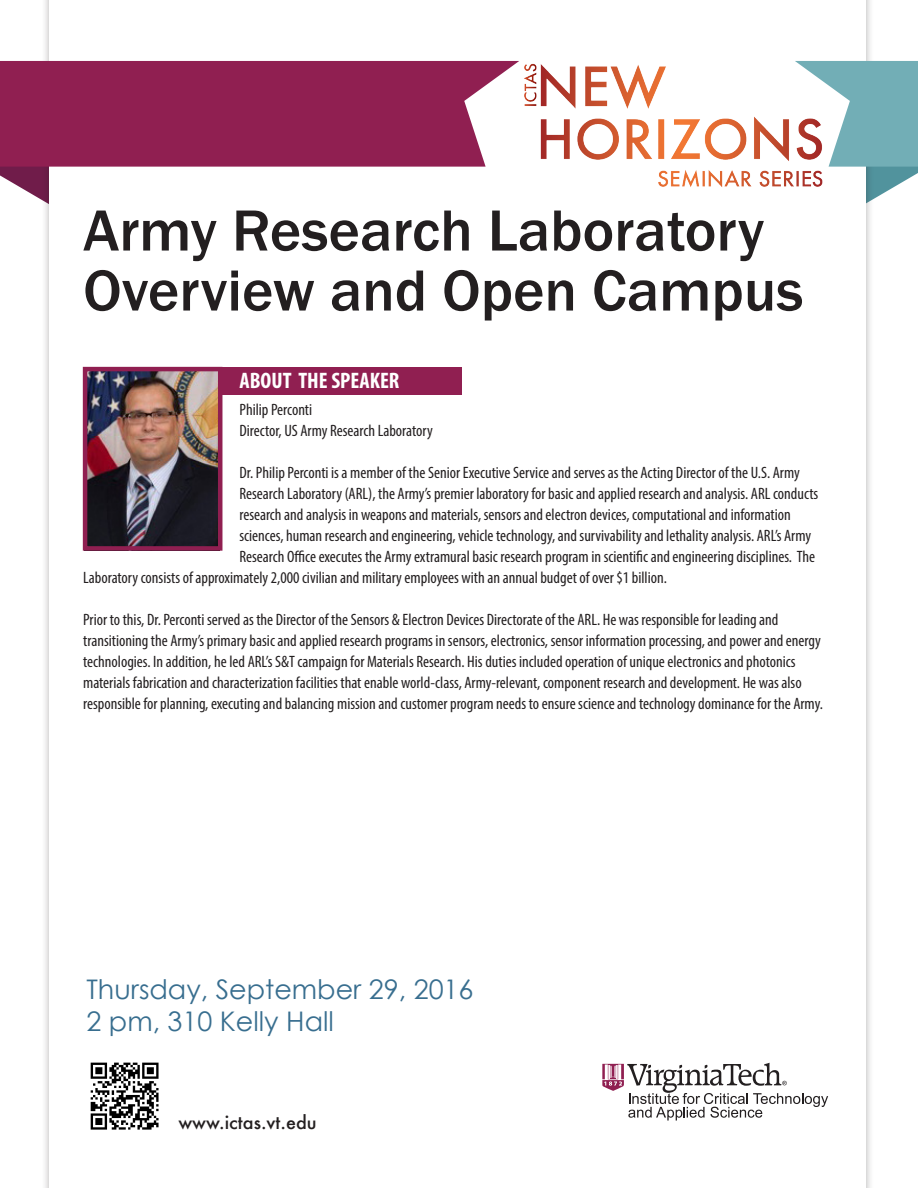
<style>
.page{position:relative;width:918px;height:1188px;background:#fff}
.page>*{position:absolute;margin:0;border:0;box-sizing:border-box;transform-origin:0 0}
.t1{font:500 60px/60px "Franklin Gothic";color:#231f20}
.t2{font:27px "Century Gothic";color:#386e8f}
.t3{font:700 condensed 22.5px "Myriad Pro";color:#fff}
.t4{font:500 18px "Futura";color:#231f20}
.t5{font:condensed 16.5px/21px "Myriad Pro";color:#231f20}
</style>
<div class="page">
<svg style="left:0;top:167px;width:41px;height:33px"></svg>
<div style="left:219px;top:367px;width:243px;height:28px;background:#901f51"></div>
<img style="left:90px;top:1062px;width:69px;height:68px">
<img style="left:88px;top:372px;width:129px;height:174px">
<svg style="left:602px;top:1063px;width:226px;height:58px"></svg>
<img style="left:524px;top:63px;width:270px;height:124px">
<svg style="left:795px;top:61px;width:123px;height:162px"></svg>
<svg style="left:0;top:61px;width:519px;height:106px;background:#982f5e"></svg>
<div style="left:83px;top:367px;width:139px;height:184px;border:4px solid #901f51"></div>
<p class="t1" style="left:83px;top:201px;width:722px">Army Research Laboratory<br>Overview and Open Campus</p>
<p class="t3" style="left:239px;top:366px;width:161px">ABOUT THE SPEAKER</p>
<p class="t5" style="left:239px;top:399px;width:74px">Philip Perconti</p>
<p class="t5" style="left:239px;top:420px;width:195px">Director, US Army Research Laboratory</p>
<p class="t5" style="left:239px;top:462px;width:562px">Dr. Philip Perconti is a member of the Senior Executive Service and serves as the Acting Director of the U.S. Army</p>
<p class="t5" style="left:239px;top:483px;width:580px">Research Laboratory (ARL), the Army’s premier laboratory for basic and applied research and analysis. ARL conducts</p>
<p class="t5" style="left:239px;top:504px;width:553px">research and analysis in weapons and materials, sensors and electron devices, computational and information</p>
<p class="t5" style="left:239px;top:525px;width:573px">sciences, human research and engineering, vehicle technology, and survivability and lethality analysis. ARL’s Army</p>
<p class="t5" style="left:239px;top:546px;width:577px">Research Office executes the Army extramural basic research program in scientific and engineering disciplines. The</p>
<p class="t5" style="left:83px;top:567px;width:585px">Laboratory consists of approximately 2,000 civilian and military employees with an annual budget of over $1 billion.</p>
<p class="t5" style="left:83px;top:609px;width:741px">Prior to this, Dr. Perconti served as the Director of the Sensors &amp; Electron Devices Directorate of the ARL. He was responsible for leading and transitioning the Army’s primary basic and applied research programs in sensors, electronics, sensor information processing, and power and energy technologies. In addition, he led ARL’s S&amp;T campaign for Materials Research. His duties included operation of unique electronics and photonics materials fabrication and characterization facilities that enable world-class, Army-relevant, component research and development. He was also responsible for planning, executing and balancing mission and customer program needs to ensure science and technology dominance for the Army.</p>
<p class="t2" style="left:86px;top:972px;width:389px">Thursday, September 29, 2016</p>
<p class="t2" style="left:86px;top:1005px;width:249px">2 pm, 310 Kelly Hall</p>
<p class="t4" style="left:178px;top:1110px;width:140px">www.ictas.vt.edu</p>
</div>
